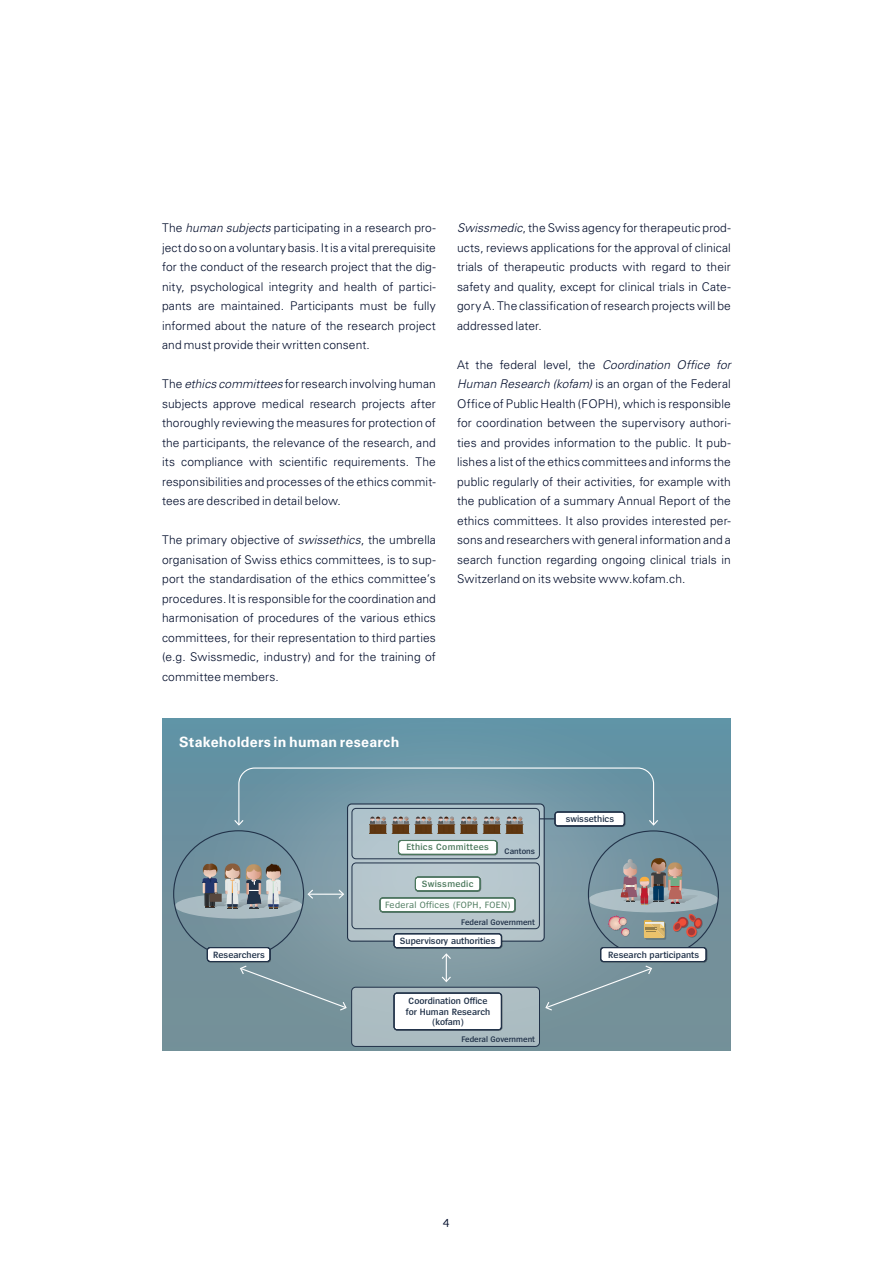
<style>
.page{position:relative;width:893px;height:1263px;background:#fff}
.page>*{position:absolute;margin:0;border:0;box-sizing:border-box;transform-origin:0 0}
.t1{font:700 14.25px "Univers LT";letter-spacing:.015em;color:#fff}
.t2{font:300 12px/19.5px "Univers LT";letter-spacing:.01em;color:#000c2a;text-align:justify}
.t3{font:12px "Maven Pro";color:#000c2a}
.t4{font:600 9.45px/10.8px "Spiegel";color:#213249;text-align:center}
.t5{font:600 9.45px "Spiegel";letter-spacing:.03em;color:#4c795d}
.t6{font:9.45px "Spiegel";letter-spacing:.03em;color:#4c795d}
.t7{font:600 8.4px "Spiegel";color:#213249}
.s1{font-style:italic}
</style>
<div class="page">
<svg style="left:162px;top:719px;width:569px;height:332px;background:#6f929f"></svg>
<div style="left:175px;top:893px;width:127px;height:26px;background:#abbcc3;border-radius:50%"></div>
<svg style="left:203px;top:863px;width:96px;height:46px;background:#8e9497"></svg>
<div style="left:208px;top:948px;width:63px;height:14px;border:1px solid #231f20;border-radius:3px"></div>
<div style="left:207px;top:947px;width:63px;height:14px;background:#fff;border-radius:3px"></div>
<div style="left:207px;top:947px;width:63px;height:15px;border:1px solid #213249;border-radius:3px"></div>
<svg style="left:348px;top:804px;width:196px;height:137px;background:#b1c1c8"></svg>
<div style="left:347px;top:803px;width:198px;height:139px;border:1px solid #213249;border-radius:4px"></div>
<div style="left:394px;top:934px;width:108px;height:15px;border:1px solid #231f20;border-radius:3px"></div>
<div style="left:394px;top:934px;width:107px;height:14px;background:#fff;border-radius:3px"></div>
<div style="left:394px;top:933px;width:108px;height:15px;border:1px solid #213249;border-radius:3px"></div>
<div style="left:352px;top:808px;width:188px;height:51px;border:1px solid #213249;border-radius:4px"></div>
<div style="left:399px;top:841px;width:99px;height:14px;border:1px solid #231f20;border-radius:3px"></div>
<div style="left:398px;top:840px;width:99px;height:14px;background:#fff;border-radius:3px"></div>
<div style="left:398px;top:840px;width:99px;height:15px;border:1px solid #4c795d;border-radius:3px"></div>
<div style="left:352px;top:863px;width:188px;height:66px;border:1px solid #213249;border-radius:4px"></div>
<div style="left:380px;top:898px;width:136px;height:14px;border:1px solid #231f20;border-radius:3px"></div>
<div style="left:380px;top:898px;width:135px;height:14px;background:#fff;border-radius:3px"></div>
<div style="left:379px;top:897px;width:136px;height:15px;border:1px solid #4c795d;border-radius:3px"></div>
<div style="left:415px;top:877px;width:66px;height:15px;border:1px solid #231f20;border-radius:3px"></div>
<div style="left:416px;top:877px;width:65px;height:15px;border:1px solid #231f20;border-radius:3px"></div>
<div style="left:415px;top:877px;width:65px;height:14px;background:#fff;border-radius:3px"></div>
<div style="left:415px;top:877px;width:65px;height:14px;border:1px solid #4c795d;border-radius:3px"></div>
<div style="left:352px;top:987px;width:187px;height:59px;background:#abbdc2;border-radius:4px"></div>
<div style="left:351px;top:987px;width:189px;height:59px;border:1px solid #213249;border-radius:4px"></div>
<div style="left:394px;top:993px;width:107px;height:37px;background:#fff;border-radius:3px"></div>
<div style="left:393px;top:992px;width:109px;height:38px;border:1px solid #213249;border-radius:3px"></div>
<div style="left:394px;top:993px;width:108px;height:37px;border:1px solid #213249;border-radius:3px"></div>
<svg style="left:234px;top:767px;width:424px;height:67px;background:#7c9aa5"></svg>
<hr style="left:309px;top:894px;width:34px;height:1px;background:#fff">
<svg style="left:307px;top:889px;width:6px;height:10px"></svg>
<svg style="left:339px;top:889px;width:5px;height:10px"></svg>
<svg style="left:442px;top:953px;width:9px;height:29px"></svg>
<div style="left:545px;top:965px;width:107px;height:45px;background:#77929b"></div>
<div style="left:588px;top:887px;width:130px;height:25px;background:#acbec5;border-radius:50%"></div>
<svg style="left:621px;top:858px;width:77px;height:47px;background:#8f8a8c"></svg>
<svg style="left:673px;top:913px;width:30px;height:25px"></svg>
<svg style="left:608px;top:915px;width:22px;height:22px"></svg>
<svg style="left:644px;top:920px;width:22px;height:19px"></svg>
<div style="left:601px;top:947px;width:106px;height:15px;border:1px solid #231f20;border-radius:3px"></div>
<div style="left:601px;top:947px;width:105px;height:14px;background:#fff;border-radius:3px"></div>
<div style="left:600px;top:947px;width:106px;height:15px;border:1px solid #213249;border-radius:3px"></div>
<div style="left:240px;top:965px;width:107px;height:45px;background:#76929b"></div>
<p class="t2" style="left:162px;top:218px;width:275px">The <span class="s1">human subjects</span> participating in a research pro&shy;ject do so on a voluntary basis. It is a vital prerequisite for the conduct of the research project that the dig&shy;nity, psychological integrity and health of partici&shy;pants are maintained. Participants must be fully informed about the nature of the research project and must provide their written consent.</p>
<p class="t2" style="left:162px;top:374px;width:275px">The <span class="s1">ethics committees</span> for research involving human subjects approve medical research projects after thoroughly reviewing the measures for protection of the participants, the relevance of the research, and its compliance with scientific requirements. The responsibilities and processes of the ethics commit&shy;tees are described in detail below.</p>
<p class="t2" style="left:162px;top:530px;width:275px">The primary objective of <span class="s1">swissethics</span>, the umbrella organisation of Swiss ethics committees, is to sup&shy;port the standardisation of the ethics committee’s procedures. It is responsible for the coordination and harmonisation of procedures of the various ethics committees, for their representation to third parties (e.g. Swissmedic, industry) and for the training of committee members.</p>
<p class="t2" style="left:457px;top:218px;width:275px"><span class="s1">Swissmedic</span>, the Swiss agency for therapeutic prod&shy;ucts, reviews applications for the approval of clinical trials of therapeutic products with regard to their safety and quality, except for clinical trials in Cate&shy;gory A. The classification of research projects will be addressed later.</p>
<p class="t2" style="left:457px;top:355px;width:275px">At the federal level, the <span class="s1">Coordination Office for Human Research (kofam)</span> is an organ of the Federal Office of Public Health (FOPH), which is responsible for coordination between the supervisory authori&shy;ties and provides information to the public. It pub&shy;lishes a list of the ethics committees and informs the public regularly of their activities, for example with the publication of a summary Annual Report of the ethics committees. It also provides interested per&shy;sons and researchers with general information and a search function regarding ongoing clinical trials in Switzerland on its website www.kofam.ch.</p>
<p class="t1" style="left:179px;top:734px;width:222px">Stakeholders in human research</p>
<p class="t4" style="left:566px;top:813px;width:50px">swissethics</p>
<p class="t5" style="left:406px;top:842px;width:84px">Ethics Committees</p>
<p class="t7" style="left:505px;top:847px;width:32px">Cantons</p>
<p class="t5" style="left:422px;top:879px;width:53px">Swissmedic</p>
<p class="t7" style="left:461px;top:917px;width:75px">Federal Government</p>
<p class="t6" style="left:385px;top:900px;width:127px">Federal Offices (FOPH, FOEN)</p>
<p class="t4" style="left:213px;top:949px;width:53px">Researchers</p>
<p class="t4" style="left:400px;top:935px;width:97px">Supervisory authorities</p>
<p class="t4" style="left:406px;top:995px;width:86px">Coordination Office for Human Research (kofam)</p>
<p class="t7" style="left:461px;top:1035px;width:75px">Federal Government</p>
<p class="t3" style="left:443px;top:1216px;width:9px">4</p>
<p class="t4" style="left:608px;top:949px;width:92px">Research participants</p>
</div>
